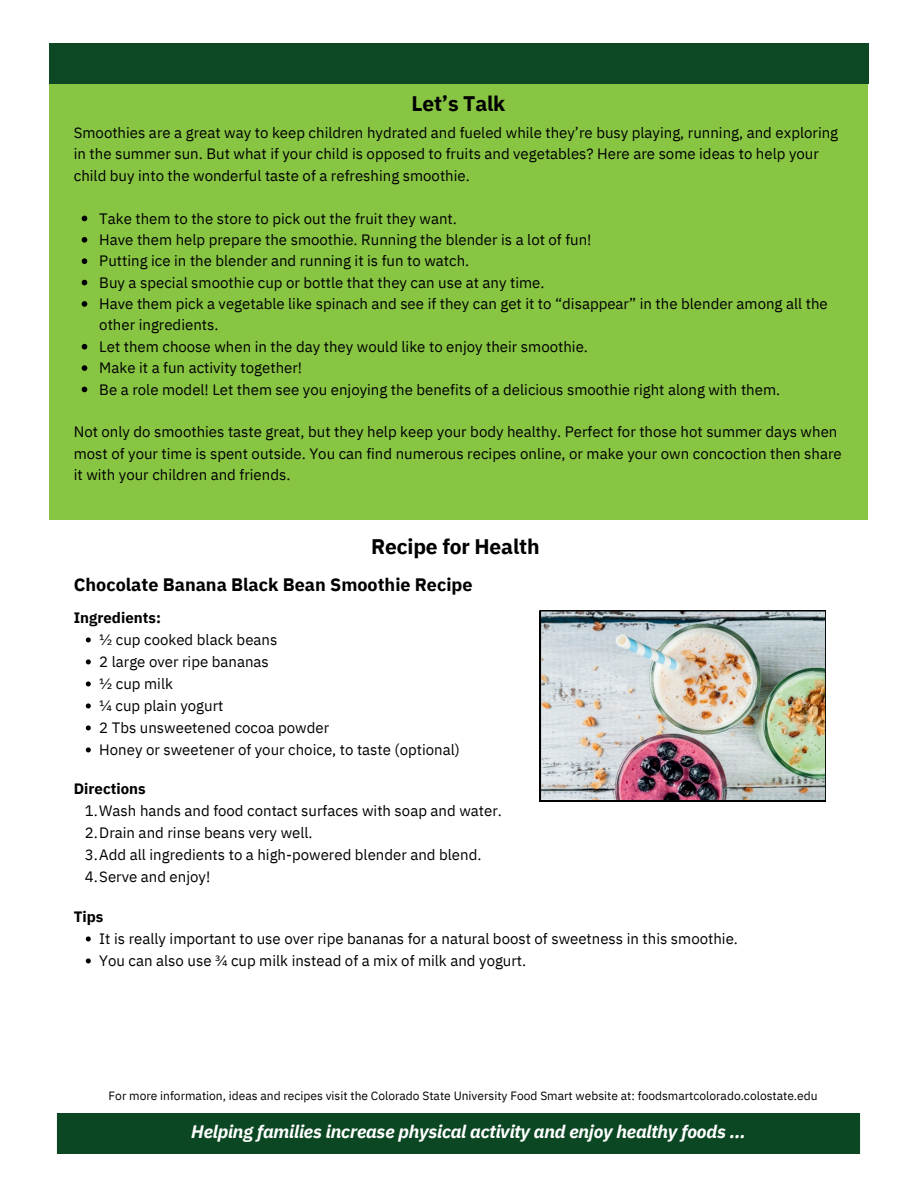
<style>
.page{position:relative;width:918px;height:1188px;background:#fff}
.page>*{position:absolute;margin:0;border:0;box-sizing:border-box;transform-origin:0 0}
.t1{font:700 21px "IBM Plex Sans";letter-spacing:-.01em;color:#000}
.t2{font:italic 700 18px "IBM Plex Sans";letter-spacing:-.01em;color:#fff}
.t3{font:700 18px "IBM Plex Sans";color:#000}
.t4{font:15px/21.3px "IBM Plex Sans";color:#000}
.t5{font:700 15px "IBM Plex Sans";color:#000}
.t6{font:12px "IBM Plex Sans";color:#000}
</style>
<div class="page">
<div style="left:49px;top:84px;width:819px;height:436px;background:#88c543"></div>
<div style="left:49px;top:43px;width:820px;height:41px;background:#0c4824"></div>
<div style="left:56px;top:1114px;width:805px;height:39px;background:#0b4723"></div>
<img style="left:540px;top:610px;width:286px;height:191px">
<svg style="left:86px;top:637px;width:5px;height:5px"></svg>
<svg style="left:86px;top:659px;width:5px;height:5px"></svg>
<svg style="left:86px;top:681px;width:5px;height:5px"></svg>
<svg style="left:86px;top:703px;width:5px;height:5px"></svg>
<svg style="left:86px;top:725px;width:5px;height:5px"></svg>
<svg style="left:86px;top:747px;width:5px;height:5px"></svg>
<svg style="left:86px;top:936px;width:5px;height:5px"></svg>
<svg style="left:86px;top:958px;width:5px;height:5px"></svg>
<svg style="left:82px;top:216px;width:5px;height:5px"></svg>
<svg style="left:82px;top:237px;width:5px;height:6px"></svg>
<svg style="left:82px;top:258px;width:5px;height:6px"></svg>
<svg style="left:82px;top:280px;width:5px;height:5px"></svg>
<svg style="left:82px;top:301px;width:5px;height:6px"></svg>
<svg style="left:82px;top:344px;width:5px;height:6px"></svg>
<svg style="left:82px;top:365px;width:5px;height:6px"></svg>
<svg style="left:82px;top:387px;width:5px;height:5px"></svg>
<h1 class="t1" style="left:411px;top:87px;width:95px">Let’s Talk</h1>
<p class="t4" style="left:74px;top:121px;width:766px">Smoothies are a great way to keep children hydrated and fueled while they’re busy playing, running, and exploring in the summer sun. But what if your child is opposed to fruits and vegetables? Here are some ideas to help your child buy into the wonderful taste of a refreshing smoothie.</p>
<p class="t4" style="left:99px;top:206px;width:730px">Take them to the store to pick out the fruit they want.<br>Have them help prepare the smoothie. Running the blender is a lot of fun!<br>Putting ice in the blender and running it is fun to watch.<br>Buy a special smoothie cup or bottle that they can use at any time.<br>Have them pick a vegetable like spinach and see if they can get it to “disappear” in the blender among all the other ingredients.<br>Let them choose when in the day they would like to enjoy their smoothie.<br>Make it a fun activity together!<br>Be a role model! Let them see you enjoying the benefits of a delicious smoothie right along with them.</p>
<p class="t4" style="left:74px;top:420px;width:770px">Not only do smoothies taste great, but they help keep your body healthy. Perfect for those hot summer days when most of your time is spent outside. You can find numerous recipes online, or make your own concoction then share it with your children and friends.</p>
<h1 class="t1" style="left:371px;top:530px;width:170px">Recipe for Health</h1>
<p class="t3" style="left:74px;top:571px;width:400px">Chocolate Banana Black Bean Smoothie Recipe</p>
<p class="t5" style="left:74px;top:606px;width:89px">Ingredients:</p>
<p class="t4" style="left:99px;top:627px;width:362px;line-height:22px">½ cup cooked black beans<br>2 large over ripe bananas<br>½ cup milk<br>¼ cup plain yogurt<br>2 Tbs unsweetened cocoa powder<br>Honey or sweetener of your choice, to taste (optional)</p>
<p class="t5" style="left:74px;top:777px;width:73px">Directions</p>
<p class="t4" style="left:85px;top:799px;width:419px;line-height:22px">1.Wash hands and food contact surfaces with soap and water.<br>2.Drain and rinse beans very well.<br>3.Add all ingredients to a high-powered blender and blend.<br>4.Serve and enjoy!</p>
<p class="t5" style="left:74px;top:905px;width:31px">Tips</p>
<p class="t4" style="left:99px;top:926px;width:640px;line-height:22px">It is really important to use over ripe bananas for a natural boost of sweetness in this smoothie.<br>You can also use ¾ cup milk instead of a mix of milk and yogurt.</p>
<p class="t6" style="left:109px;top:1087px;width:711px">For more information, ideas and recipes visit the Colorado State University Food Smart website at: foodsmartcolorado.colostate.edu</p>
<p class="t2" style="left:191px;top:1117px;width:556px">Helping families increase physical activity and enjoy healthy foods …</p>
</div>
